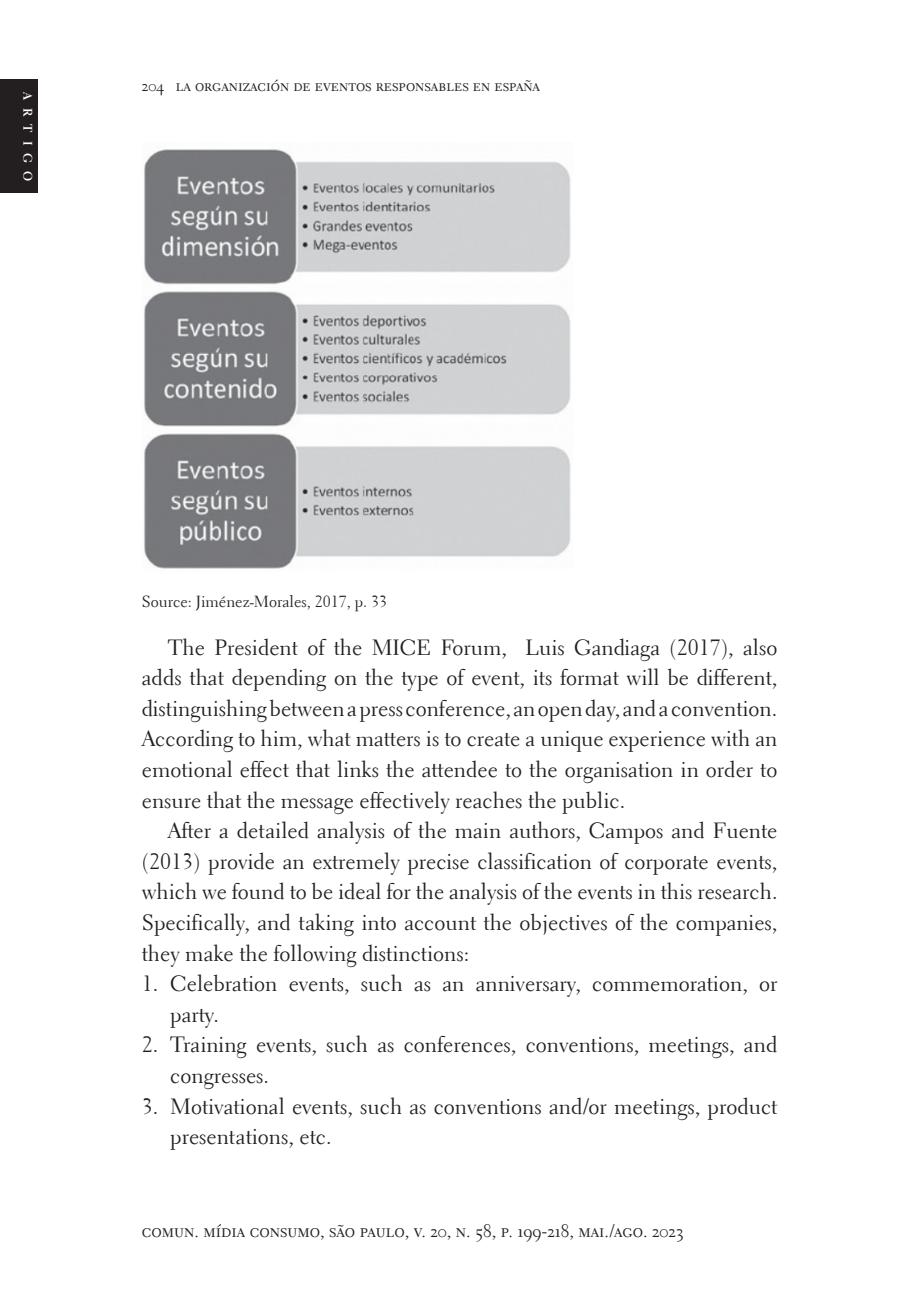
<style>
.page{position:relative;width:908px;height:1304px;background:#fff}
.page>*{position:absolute;margin:0;border:0;box-sizing:border-box;transform-origin:0 0}
.Corpo{font:22px/30.6px "Electra LH";color:#231f20}
.t1{font:18px "Electra LH Regular SC";color:#231f20}
.t2{font:16px "Electra LH Regular SC";color:#231f20}
.Fonte_figura{font:16px "Electra LH";color:#231f20}
.t3{font:700 12.4px "Electra LH";color:#fff}
</style>
<div class="page">
<div style="left:0;top:79px;width:38px;height:114px;background:#231f20"></div>
<img style="left:144px;top:149px;width:427px;height:420px">
<p class="t3" style="left:35px;top:92px;width:91px;rotate:90deg">ARTIGO</p>
<p class="t2" style="left:142px;top:76px;width:399px">204 la organización de eventos responsables en españa</p>
<p class="Fonte_figura" style="left:142px;top:592px;width:247px">Source: Jiménez-Morales, 2017, p. 33</p>
<p class="Corpo" style="left:142px;top:632px;width:636px;text-align:justify;text-indent:26px">The President of the MICE Forum, Luis Gandiaga (2017), also adds that depending on the type of event, its format will be different, distinguishing between a press conference, an open day, and a convention.<br>According to him, what matters is to create a unique experience with an emotional effect that links the attendee to the organisation in order to ensure that the message effectively reaches the public.</p>
<p class="Corpo" style="left:142px;top:815px;width:637px;text-align:justify;text-indent:26px">After a detailed analysis of the main authors, Campos and Fuente (2013) provide an extremely precise classification of corporate events, which we found to be ideal for the analysis of the events in this research.<br>Specifically, and taking into account the objectives of the companies, they make the following distinctions:</p>
<p class="Corpo" style="left:170px;top:968px;width:608px;text-indent:-28px">1. Celebration events, such as an anniversary, commemoration, or party.</p>
<p class="Corpo" style="left:170px;top:1030px;width:608px;text-indent:-28px">2. Training events, such as conferences, conventions, meetings, and congresses.</p>
<p class="Corpo" style="left:170px;top:1091px;width:608px;text-indent:-28px">3. Motivational events, such as conventions and/or meetings, product presentations, etc.</p>
<p class="t1" style="left:142px;top:1220px;width:543px">comun. mídia consumo, são paulo, v. 20, n. 58, p. 199-218, mai./ago. 2023</p>
</div>
